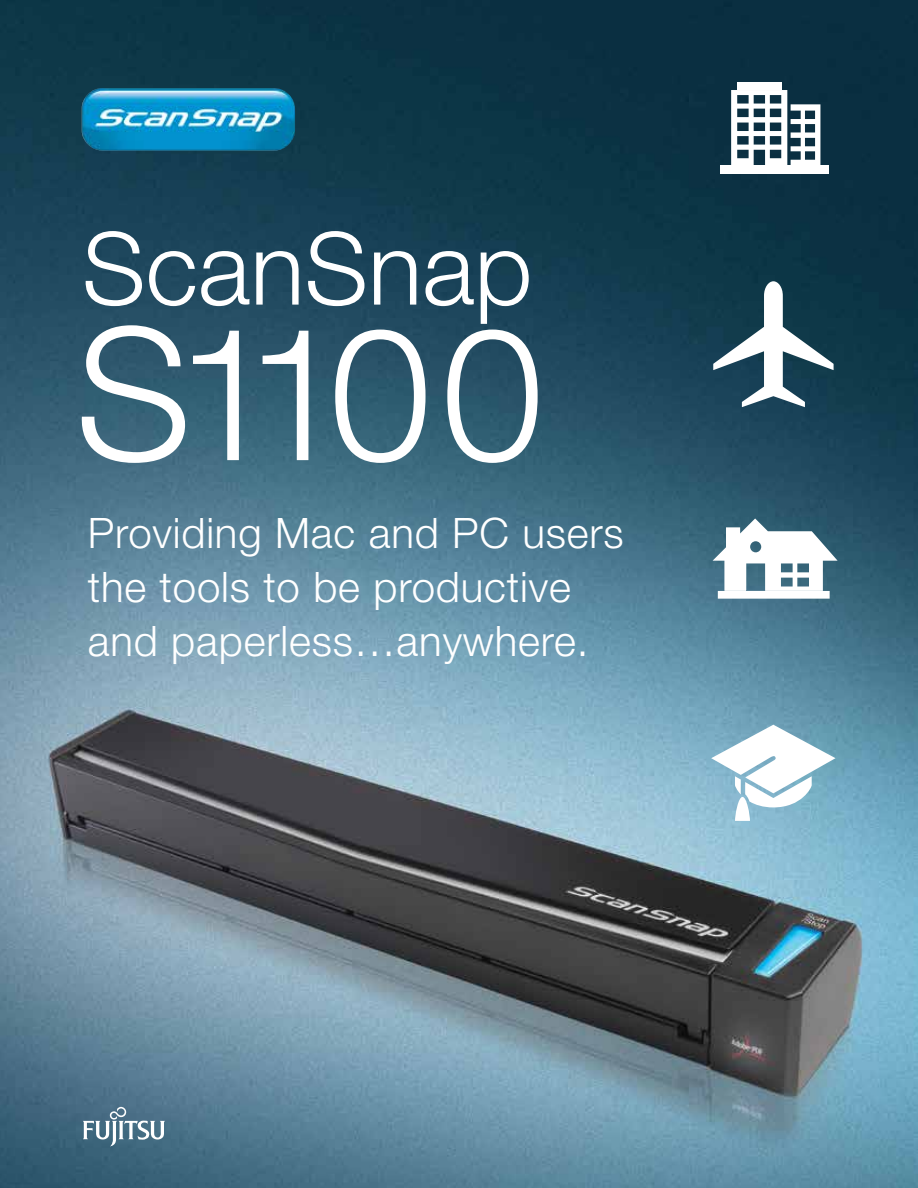
<style>
.page{position:relative;width:918px;height:1188px;background:#fff}
.page>*{position:absolute;margin:0;border:0;box-sizing:border-box;transform-origin:0 0}
.t1{font:300 184.95px "Helvetica Neue";letter-spacing:-.095em;color:#fff}
.t2{font:300 100.95px "Helvetica Neue";color:#fff}
.t3{font:300 42px/54px "Helvetica Neue";letter-spacing:.02em;color:#fff}
</style>
<div class="page">
<img style="left:0;top:0;width:918px;height:1188px">
<svg style="left:83px;top:1107px;width:82px;height:39px"></svg>
<img style="left:82px;top:88px;width:213px;height:63px">
<svg style="left:713px;top:281px;width:121px;height:126px"></svg>
<svg style="left:711px;top:725px;width:125px;height:96px"></svg>
<div style="left:737px;top:83px;width:44px;height:7px;background:#fff"></div>
<div style="left:721px;top:166px;width:108px;height:8px;background:#fff"></div>
<svg style="left:731px;top:90px;width:89px;height:76px"></svg>
<svg style="left:713px;top:518px;width:125px;height:81px"></svg>
<h2 class="t2" style="left:82px;top:207px;width:452px">ScanSnap</h2>
<h1 class="t1" style="left:75px;top:281px;width:470px">S1100</h1>
<p class="t3" style="left:88px;top:506px;width:538px">Providing Mac and PC users the tools to be productive and paperless…anywhere.</p>
</div>
